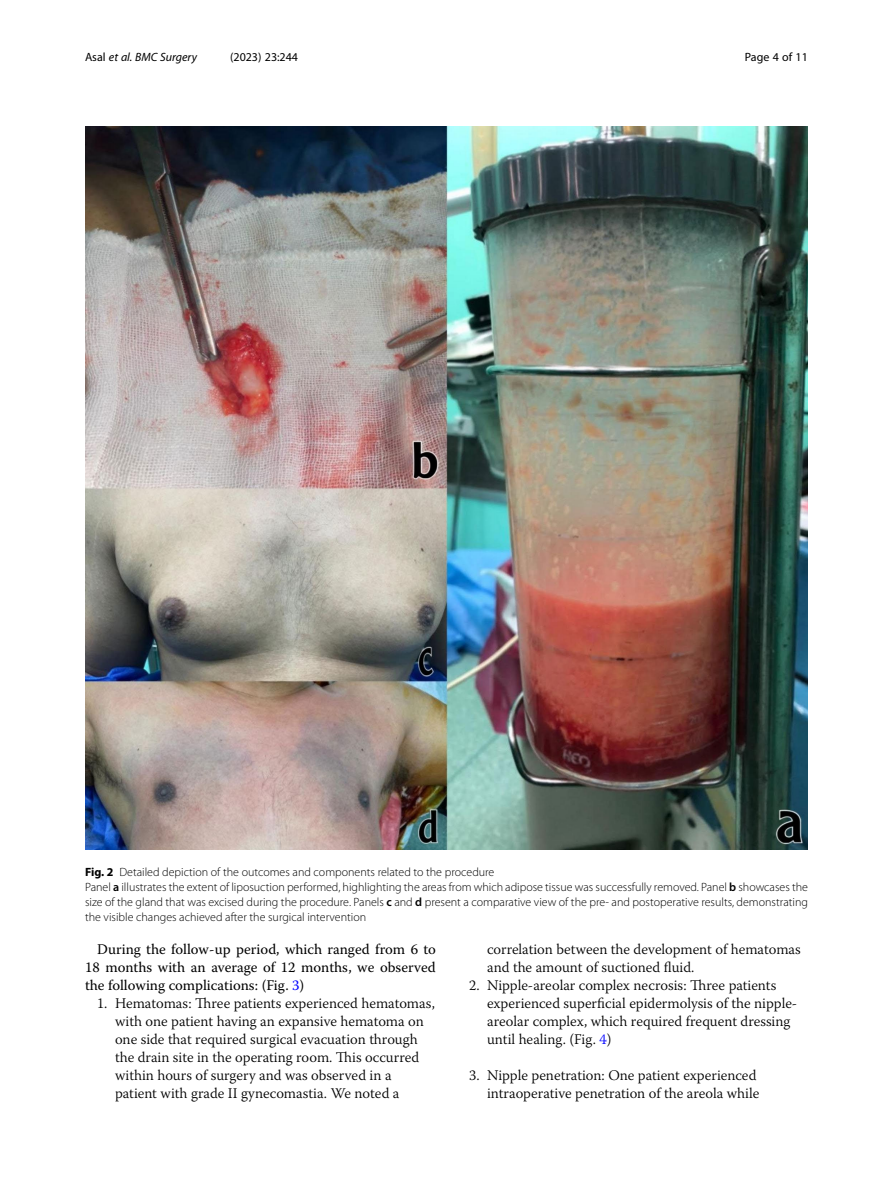
<style>
.page{position:relative;width:893px;height:1191px;background:#fff}
.page>*{position:absolute;margin:0;border:0;box-sizing:border-box;transform-origin:0 0}
.Ordered_L1_First{font:300 14.7px/18px "Warnock Pro";color:#000}
.Ordered_L1_Middle{font:300 14.7px/18px "Warnock Pro";color:#000}
.Body_Text_Indent{font:14.7px/18px "Warnock Pro";color:#000;text-align:justify}
.Figure_Caption{font:300 12px/15px "Myriad Pro";color:#000;text-align:justify}
.t1{font:12px "Myriad Pro";color:#000}
.t2{font:italic 12px "Myriad Pro";color:#000}
.s1{font-style:normal}
.s2{font-weight:700}
.s3{font-weight:600}
.s4{color:#00f}
</style>
<div class="page">
<img style="left:85px;top:126px;width:723px;height:723px">
<p class="t2" style="left:85px;top:50px;width:113px"><span class="s1">Asal</span> et al. BMC Surgery</p>
<p class="t1" style="left:230px;top:50px;width:70px">(2023) 23:244</p>
<p class="t1" style="left:745px;top:50px;width:65px">Page 4 of 11</p>
<p class="Figure_Caption" style="left:85px;top:865px;width:411px"><span class="s2">Fig. 2</span> Detailed depiction of the outcomes and components related to the procedure</p>
<p class="Figure_Caption" style="left:85px;top:880px;width:724px">Panel <span class="s3">a</span> illustrates the extent of liposuction performed, highlighting the areas from which adipose tissue was successfully removed. Panel <span class="s3">b</span> showcases the size of the gland that was excised during the procedure. Panels <span class="s3">c</span> and <span class="s3">d</span> present a comparative view of the pre- and postoperative results, demonstrating the visible changes achieved after the surgical intervention</p>
<p class="Body_Text_Indent" style="left:85px;top:940px;width:352px;text-indent:12px">During the follow-up period, which ranged from 6 to 18 months with an average of 12 months, we observed the following complications: (Fig. <span class="s4">3</span>)</p>
<p class="Ordered_L1_First" style="left:115px;top:994px;width:322px;text-indent:-18px">1. Hematomas: Three patients experienced hematomas, with one patient having an expansive hematoma on one side that required surgical evacuation through the drain site in the operating room. This occurred within hours of surgery and was observed in a patient with grade II gynecomastia. We noted a</p>
<p class="Ordered_L1_First" style="left:487px;top:940px;width:315px">correlation between the development of hematomas and the amount of suctioned fluid.</p>
<p class="Ordered_L1_Middle" style="left:487px;top:976px;width:312px;text-indent:-18px">2. Nipple-areolar complex necrosis: Three patients experienced superficial epidermolysis of the nipple&shy;areolar complex, which required frequent dressing until healing. (Fig. <span class="s4">4</span>)</p>
<p class="Ordered_L1_Middle" style="left:469px;top:1066px;width:292px;text-align:right">3. Nipple penetration: One patient experienced intraoperative penetration of the areola while</p>
</div>
